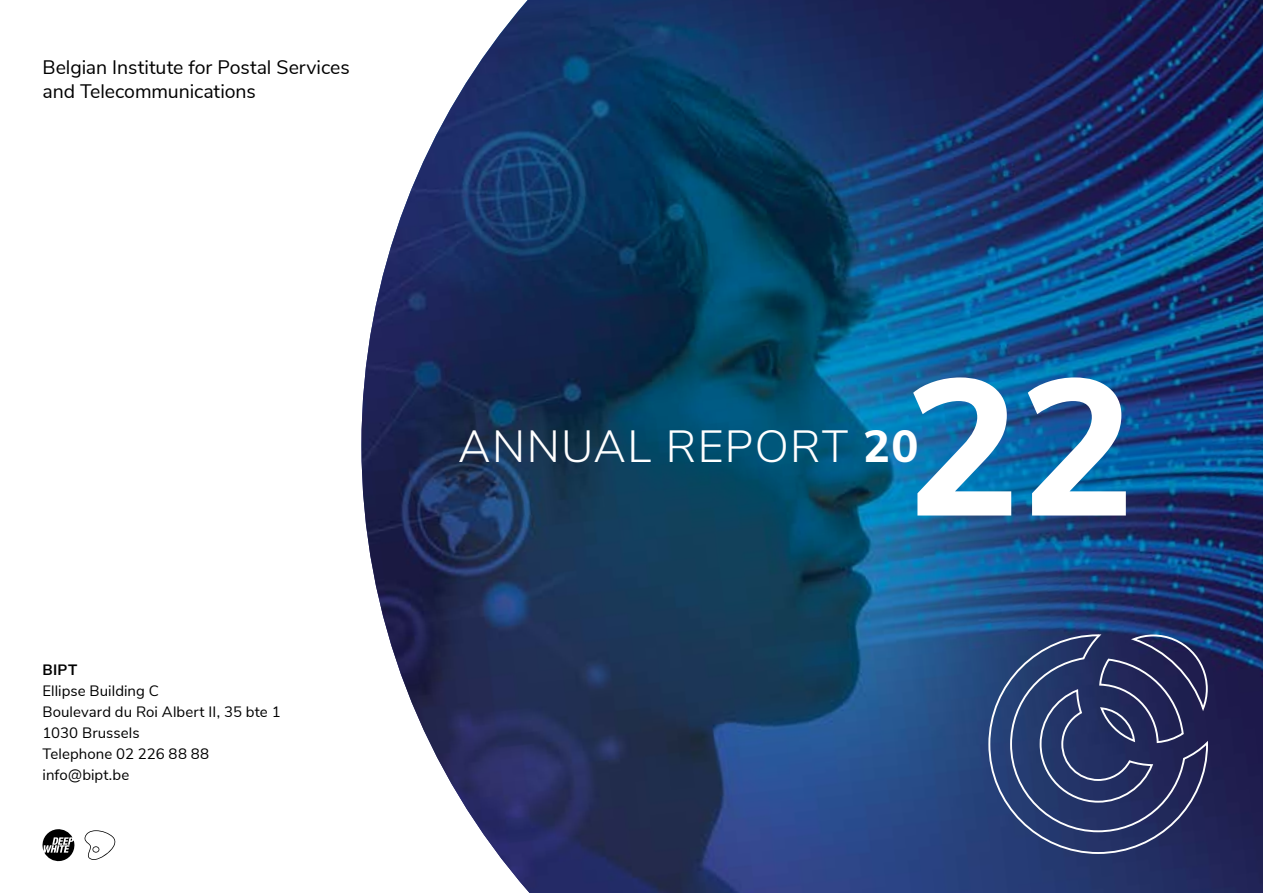
<style>
.page{position:relative;width:1263px;height:893px;background:#fff}
.page>*{position:absolute;margin:0;border:0;box-sizing:border-box;transform-origin:0 0}
.t1{font:300 45px "Nunito Sans";letter-spacing:.03em;color:#fff}
.t2{font:19.5px/24px "Nunito Sans";letter-spacing:-.005em;color:#000}
.t3{font:15px/21px "Nunito Sans";letter-spacing:.005em;color:#000}
.t4{font:700 15px "Nunito Sans";color:#000}
.s1{font-weight:800}
</style>
<div class="page">
<img style="left:361px;top:0;width:902px;height:893px">
<svg style="left:987px;top:633px;width:223px;height:222px;background:#313e6e"></svg>
<svg style="left:43px;top:829px;width:31px;height:32px"></svg>
<svg style="left:84px;top:830px;width:32px;height:30px"></svg>
<svg style="left:913px;top:377px;width:213px;height:138px"></svg>
<h2 class="t2" style="left:43px;top:54px;width:309px">Belgian Institute for Postal Services and Telecommunications</h2>
<p class="t4" style="left:43px;top:659px;width:36px">BIPT</p>
<p class="t3" style="left:43px;top:680px;width:240px">Ellipse Building C<br>Boulevard du Roi Albert II, 35 bte 1<br>1030 Brussels<br>Telephone 02 226 88 88 info@bipt.be</p>
<h1 class="t1" style="left:458px;top:413px;width:462px">ANNUAL REPORT <span class="s1">20</span></h1>
</div>
